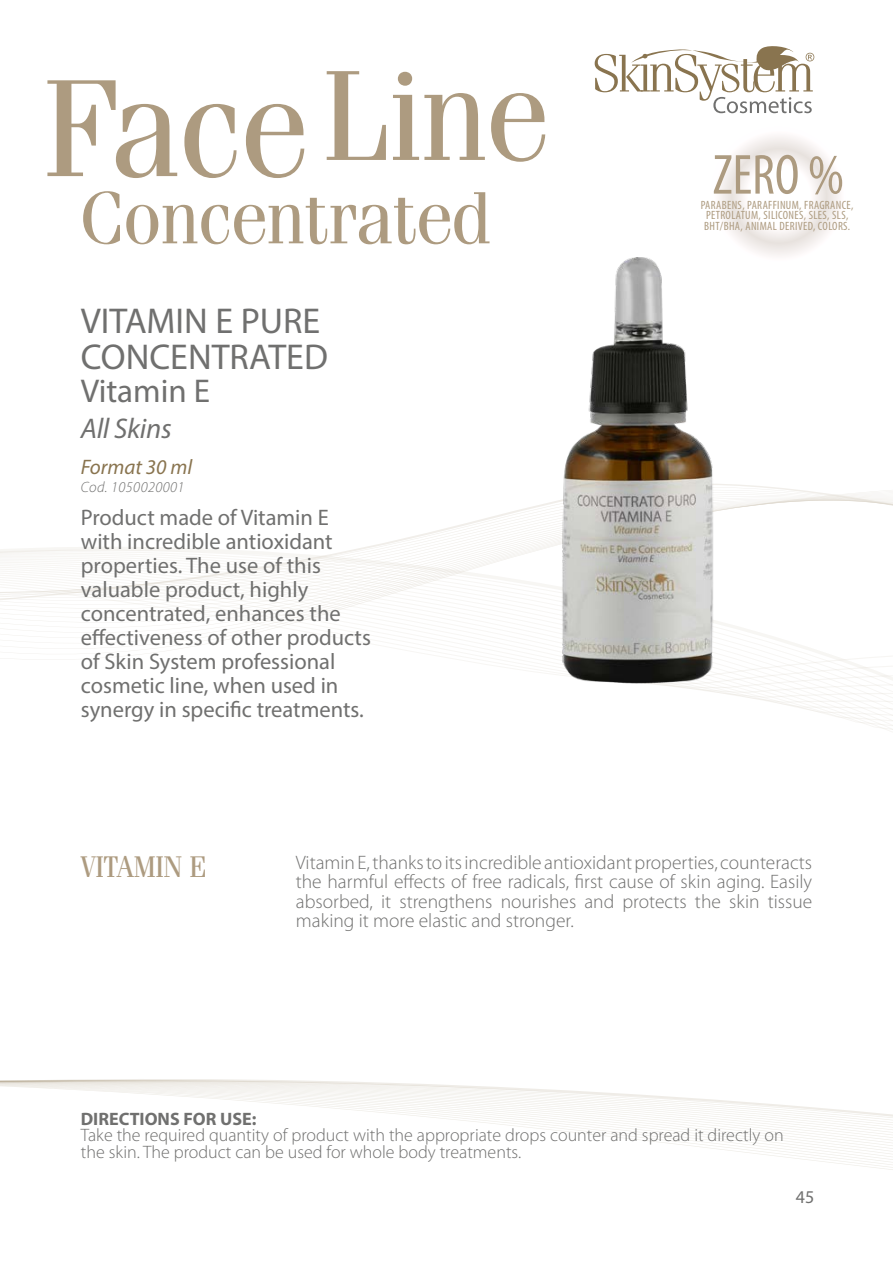
<style>
.page{position:relative;width:893px;height:1263px;background:#fff}
.page>*{position:absolute;margin:0;border:0;box-sizing:border-box;transform-origin:0 0}
.t1{font:138px "Fenice IT Cby BT";color:#ad9b80}
.t2{font:73.65px "Fenice IT Cby BT";color:#ad9b80}
.Titolo{font:36px/36px "Myriad Pro";color:#70706f}
.Titolo_sotto_22{font:33px "Myriad Pro";color:#70706f}
.ingredienti{font:30px "Fenice IT Cby BT";color:#ad9b80;scale:.95 1}
.tipo_pelle{font:italic 28.5px "Myriad Pro";letter-spacing:-.01em;color:#70706f}
.Descrizione{font:22.5px/24px "Myriad Pro";color:#70706f}
.Formato{font:italic 21px "Myriad Pro";color:#89744f}
.Testo_box_colorato{font:300 19.5px/19.5px "Myriad Pro";color:#70706f;text-align:justify}
.modo_uso{font:300 18px/16.5px "Myriad Pro";color:#70706f}
.modo_uso-2{font:700 18px "Myriad Pro";color:#70706f}
.t3{font:18px "Myriad Pro";color:#70706f}
.codice{font:italic 300 15px "Myriad Pro";letter-spacing:.03em;color:#70706f}
.Zero{font:condensed 12px "Myriad Pro";letter-spacing:.03em;color:#ad9b80}
.s1{font-size:127.95px}
</style>
<div class="page">
<svg style="left:456px;top:485px;width:437px;height:41px"></svg>
<svg style="left:0;top:533px;width:893px;height:198px"></svg>
<svg style="left:0;top:1079px;width:893px;height:91px"></svg>
<svg style="left:595px;top:46px;width:219px;height:67px"></svg>
<svg style="left:711px;top:127px;width:134px;height:135px"></svg>
<svg style="left:714px;top:155px;width:84px;height:39px"></svg>
<svg style="left:810px;top:156px;width:32px;height:38px"></svg>
<img style="left:524px;top:250px;width:226px;height:459px">
<h1 class="t1" style="left:45px;top:43px;width:504px">Face<span class="s1">Line</span></h1>
<h2 class="t2" style="left:80px;top:172px;width:412px">Concentrated</h2>
<p class="Titolo" style="left:81px;top:303px;width:249px">VITAMIN E PURE<br>CONCENTRATED</p>
<p class="Titolo_sotto_22" style="left:81px;top:371px;width:131px">Vitamin E</p>
<p class="tipo_pelle" style="left:81px;top:411px;width:93px">All Skins</p>
<p class="Formato" style="left:81px;top:454px;width:113px">Format 30 ml</p>
<p class="codice" style="left:81px;top:479px;width:105px">Cod. 1050020001</p>
<p class="Descrizione" style="left:81px;top:505px;width:292px">Product made of Vitamin E with incredible antioxidant properties. The use of this valuable product, highly concentrated, enhances the effectiveness of other products of Skin System professional cosmetic line, when used in synergy in specific treatments.</p>
<p class="Zero" style="left:701px;top:199px;width:154px">PARABENS, PARAFFINUM, FRAGRANCE,</p>
<p class="Zero" style="left:706px;top:209px;width:144px">PETROLATUM, SILICONES, SLES, SLS,</p>
<p class="Zero" style="left:704px;top:219px;width:148px">BHT/BHA, ANIMAL DERIVED, COLORS.</p>
<p class="ingredienti" style="left:81px;top:848px;width:134px">VITAMIN E</p>
<p class="Testo_box_colorato" style="left:296px;top:852px;width:518px">Vitamin E, thanks to its incredible antioxidant properties, counteracts the harmful effects of free radicals, first cause of skin aging. Easily absorbed, it strengthens nourishes and protects the skin tissue making it more elastic and stronger.</p>
<p class="modo_uso-2" style="left:81px;top:1107px;width:177px">DIRECTIONS FOR USE:</p>
<p class="modo_uso" style="left:81px;top:1127px;width:704px">Take the required quantity of product with the appropriate drops counter and spread it directly on the skin. The product can be used for whole body treatments.</p>
<p class="t3" style="left:796px;top:1186px;width:20px">45</p>
</div>
